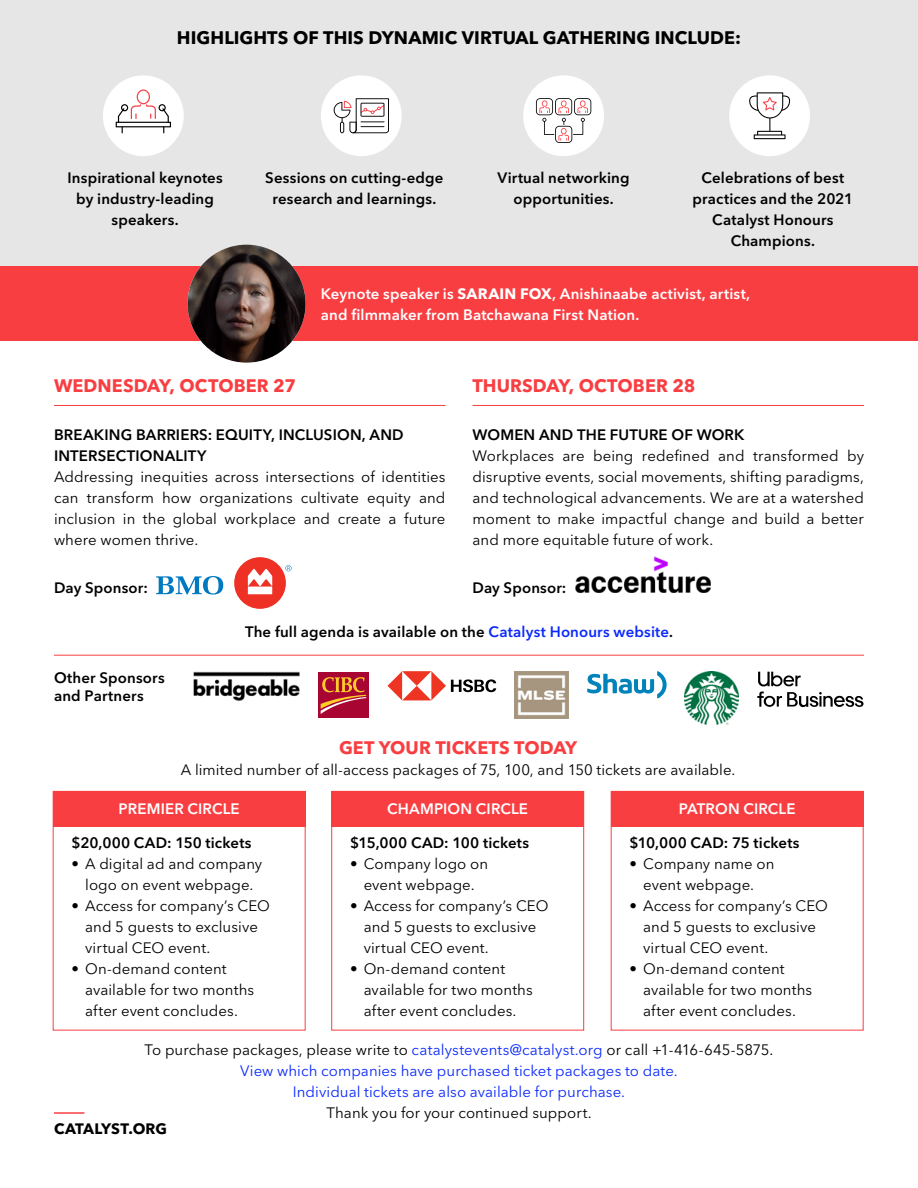
<style>
.page{position:relative;width:918px;height:1188px;background:#fff}
.page>*{position:absolute;margin:0;border:0;box-sizing:border-box;transform-origin:0 0}
.t1{font:700 18px "Avenir Next LT Pro";letter-spacing:.005em;color:#f93e42}
.t2{font:700 18px "Avenir Next LT Pro";letter-spacing:.005em;color:#000}
.t3{font:15px/21px "Avenir Next LT Pro";letter-spacing:.005em;color:#000}
.t4{font:600 15px/21px "Avenir Next LT Pro";letter-spacing:.01em;color:#000;text-align:center}
.t5{font:15px/21px "Avenir Next LT Pro";letter-spacing:.005em;color:#0c2afa;text-align:center}
.t6{font:600 15px/21px "Avenir Next LT Pro";letter-spacing:.01em;color:#fff}
.t7{font:700 15px "Avenir Next LT Pro";color:#000}
.s1{font-weight:700}
.s2{color:#0c2afa}
.s3{color:#000}
</style>
<div class="page">
<hr style="left:54px;top:1112px;width:30px;height:2px;background:#f93e42">
<div style="left:331px;top:791px;width:253px;height:239px;border:1px solid #f93e42"></div>
<div style="left:53px;top:791px;width:252px;height:35px;background:#f93e42"></div>
<div style="left:332px;top:791px;width:252px;height:35px;background:#f93e42"></div>
<div style="left:611px;top:791px;width:252px;height:35px;background:#f93e42"></div>
<div style="left:0;top:0;width:918px;height:293px;background:#e6e6e6"></div>
<div style="left:729px;top:75px;width:81px;height:81px;background:#fff;border-radius:50%"></div>
<svg style="left:749px;top:92px;width:41px;height:47px"></svg>
<div style="left:321px;top:75px;width:81px;height:81px;background:#fff;border-radius:50%"></div>
<svg style="left:334px;top:98px;width:55px;height:35px"></svg>
<hr style="left:54px;top:405px;width:392px;height:1px;background:#f93e42">
<svg style="left:156px;top:576px;width:67px;height:19px"></svg>
<svg style="left:285px;top:565px;width:7px;height:6px"></svg>
<div style="left:234px;top:557px;width:52px;height:52px;background:#ee3124;border-radius:50%"></div>
<svg style="left:248px;top:569px;width:24px;height:25px"></svg>
<hr style="left:472px;top:405px;width:392px;height:1px;background:#f93e42">
<img style="left:576px;top:556px;width:135px;height:37px">
<div style="left:103px;top:75px;width:81px;height:81px;background:#fff;border-radius:50%"></div>
<svg style="left:116px;top:89px;width:55px;height:44px"></svg>
<div style="left:523px;top:75px;width:81px;height:81px;background:#fff;border-radius:50%"></div>
<svg style="left:536px;top:98px;width:55px;height:45px"></svg>
<hr style="left:54px;top:655px;width:810px;height:1px;background:#f93e42">
<svg style="left:368px;top:672px;width:1px;height:46px"></svg>
<div style="left:318px;top:672px;width:50px;height:46px;background:#a90533"></div>
<svg style="left:321px;top:677px;width:45px;height:37px"></svg>
<img style="left:194px;top:671px;width:105px;height:30px">
<svg style="left:387px;top:671px;width:109px;height:29px"></svg>
<svg style="left:587px;top:671px;width:80px;height:27px"></svg>
<svg style="left:758px;top:672px;width:43px;height:14px"></svg>
<svg style="left:757px;top:692px;width:107px;height:15px"></svg>
<img style="left:685px;top:671px;width:54px;height:54px">
<div style="left:0;top:266px;width:918px;height:75px;background:#f93e42"></div>
<img style="left:188px;top:245px;width:118px;height:118px;border-radius:59px">
<img style="left:514px;top:671px;width:55px;height:47px">
<p class="t2" style="left:177px;top:27px;width:566px">HIGHLIGHTS OF THIS DYNAMIC VIRTUAL GATHERING INCLUDE:</p>
<p class="t4" style="left:68px;top:167px;width:157px">Inspirational keynotes by industry-leading speakers.</p>
<p class="t4" style="left:265px;top:167px;width:180px">Sessions on cutting-edge research and learnings.</p>
<p class="t4" style="left:498px;top:167px;width:133px">Virtual networking opportunities.</p>
<p class="t4" style="left:692px;top:167px;width:162px">Celebrations of best practices and the 2021<br>Catalyst Honours<br>Champions.</p>
<p class="t6" style="left:321px;top:283px;width:431px">Keynote speaker is <span class="s1">SARAIN FOX</span>, Anishinaabe activist, artist, and filmmaker from Batchawana First Nation.</p>
<p class="t1" style="left:54px;top:374px;width:244px">WEDNESDAY, OCTOBER 27</p>
<p class="t4" style="left:54px;top:424px;width:351px;text-align:left">BREAKING BARRIERS: EQUITY, INCLUSION, AND<br>INTERSECTIONALITY</p>
<p class="t3" style="left:54px;top:466px;width:393px;text-align:justify">Addressing inequities across intersections of identities can transform how organizations cultivate equity and inclusion in the global workplace and create a future where women thrive.</p>
<p class="t4" style="left:54px;top:577px;width:95px">Day Sponsor:</p>
<p class="t1" style="left:472px;top:374px;width:225px">THURSDAY, OCTOBER 28</p>
<p class="t4" style="left:472px;top:424px;width:274px">WOMEN AND THE FUTURE OF WORK</p>
<p class="t3" style="left:472px;top:445px;width:393px;text-align:justify">Workplaces are being redefined and transformed by disruptive events, social movements, shifting paradigms, and technological advancements. We are at a watershed moment to make impactful change and build a better and more equitable future of work.</p>
<p class="t4" style="left:472px;top:577px;width:95px">Day Sponsor:</p>
<p class="t4" style="left:54px;top:668px;width:112px;line-height:18px;text-align:left">Other Sponsors and Partners</p>
<p class="t4" style="left:245px;top:621px;width:429px">The full agenda is available on the <span class="s2">Catalyst Honours website</span>.</p>
<p class="t1" style="left:339px;top:737px;width:240px">GET YOUR TICKETS TODAY</p>
<p class="t3" style="left:181px;top:759px;width:556px">A limited number of all-access packages of 75, 100, and 150 tickets are available.</p>
<p class="t6" style="left:119px;top:798px;width:123px">PREMIER CIRCLE</p>
<p class="t4" style="left:72px;top:832px;width:181px">$20,000 CAD: 150 tickets</p>
<p class="t3" style="left:72px;top:854px;width:192px;text-align:center">• A digital ad and company logo on event webpage.</p>
<p class="t3" style="left:85px;top:896px;width:186px;text-indent:-14px">• Access for company’s CEO and 5 guests to exclusive virtual CEO event.</p>
<p class="t3" style="left:85px;top:959px;width:171px;text-indent:-14px">• On-demand content available for two months after event concludes.</p>
<p class="t6" style="left:679px;top:798px;width:118px">PATRON CIRCLE</p>
<p class="t4" style="left:630px;top:832px;width:171px">$10,000 CAD: 75 tickets</p>
<p class="t3" style="left:630px;top:854px;width:146px;text-align:center">• Company name on event webpage.</p>
<p class="t3" style="left:643px;top:896px;width:186px;text-indent:-14px">• Access for company’s CEO and 5 guests to exclusive virtual CEO event.</p>
<p class="t3" style="left:643px;top:959px;width:171px;text-indent:-14px">• On-demand content available for two months after event concludes.</p>
<p class="t6" style="left:387px;top:798px;width:142px">CHAMPION CIRCLE</p>
<p class="t4" style="left:350px;top:832px;width:180px">$15,000 CAD: 100 tickets</p>
<p class="t3" style="left:350px;top:854px;width:139px;text-align:center">• Company logo on event webpage.</p>
<p class="t3" style="left:364px;top:896px;width:186px;text-indent:-14px">• Access for company’s CEO and 5 guests to exclusive virtual CEO event.</p>
<p class="t3" style="left:364px;top:959px;width:171px;text-indent:-14px">• On-demand content available for two months after event concludes.</p>
<p class="t5" style="left:145px;top:1039px;width:630px"><span class="s3">To purchase packages, please write to</span> catalystevents@catalyst.org <span class="s3">or call +1-416-645-5875.<br></span>View which companies have purchased ticket packages to date.<br>Individual tickets are also available for purchase.</p>
<p class="t3" style="left:326px;top:1102px;width:267px">Thank you for your continued support.</p>
<p class="t7" style="left:54px;top:1120px;width:115px">CATALYST.ORG</p>
</div>
